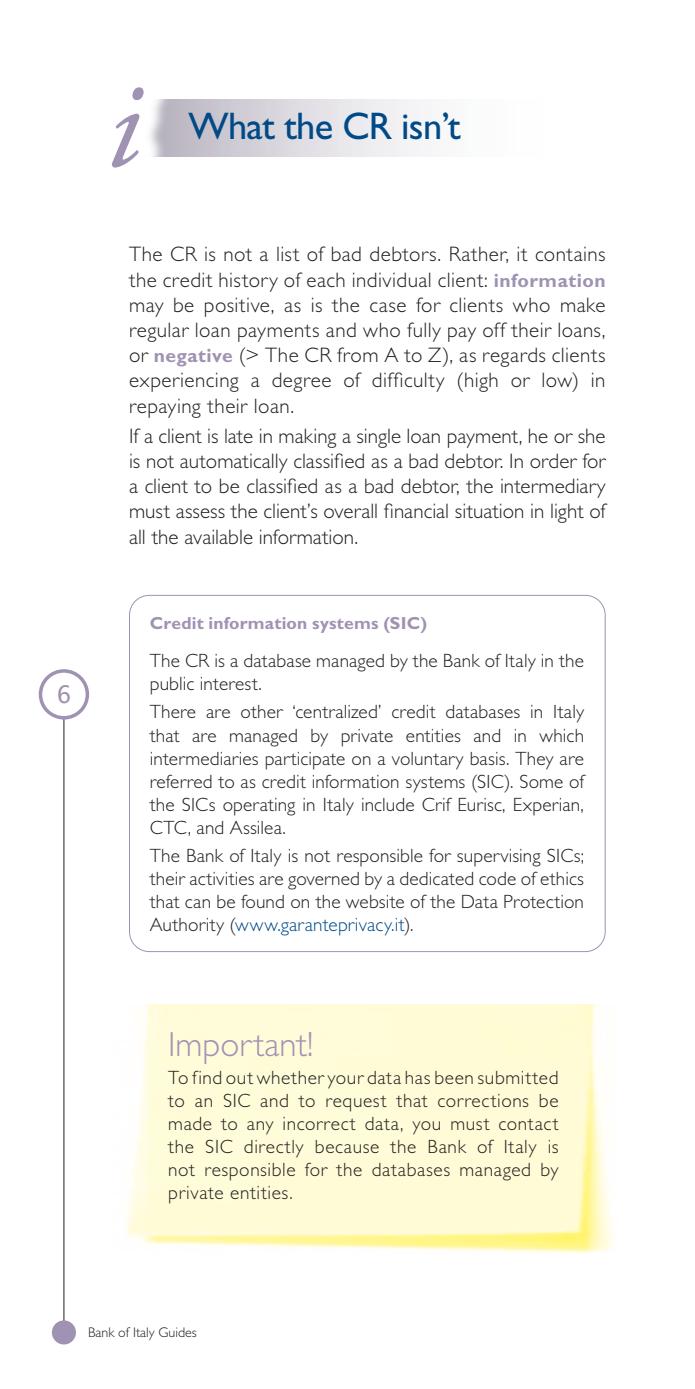
<style>
.page{position:relative;width:695px;height:1389px;background:#fff}
.page>*{position:absolute;margin:0;border:0;box-sizing:border-box;transform-origin:0 0}
.t1{font:italic 127.75px "Adobe Garamond Pro";color:#a092b2}
.t2{font:38.5px "Gill Sans Std";letter-spacing:-.02em;color:#004a87}
.TITOLO_PARAGRAFO{font:300 35px "Gill Sans Std";color:#a092b2}
.t3{font:24.5px "Lucida Console";color:#a092b2}
.PARAGRAFO{font:300 21px/25.2px "Gill Sans Std";letter-spacing:.01em;color:#231f20;text-align:justify}
.PARAGRAFO-2{font:300 19.25px/23.1px "Gill Sans Std";letter-spacing:.01em;color:#231f20;text-align:justify}
.PARAGRAFO-3{font:700 17.5px "Gill Sans Std";letter-spacing:.01em;color:#a092b2}
.t4{font:300 14px "Gill Sans Std";color:#231f20}
.s1{font-weight:700;font-size:19.25px;color:#a092b2}
.s2{color:#004a87}
</style>
<div class="page">
<hr style="left:64px;top:718px;width:1px;height:605px;background:#231f20">
<div style="left:54px;top:1322px;width:20px;height:21px;background:#a092b2;border-radius:50%"></div>
<div style="left:52px;top:1320px;width:24px;height:24px;border:4px solid #a092b2;border-radius:50%"></div>
<div style="left:39px;top:669px;width:50px;height:51px;border:4px solid #a092b2;border-radius:50%"></div>
<div style="left:129px;top:99px;width:476px;height:57px;background:linear-gradient(to right,#c1bcc7,#fff)"></div>
<div style="left:83px;top:58px;width:89px;height:138px;background:#fff"></div>
<img style="left:126px;top:1004px;width:487px;height:249px">
<p class="t3" style="left:56px;top:684px;width:16px">6</p>
<p class="t1" style="left:105px;top:49px;width:37px">i</p>
<p class="t2" style="left:189px;top:104px;width:273px">What the CR isn’t</p>
<p class="PARAGRAFO" style="left:129px;top:242px;width:478px">The CR is not a list of bad debtors. Rather, it contains the credit history of each individual client: <span class="s1">information </span>may be positive, as is the case for clients who make regular loan payments and who fully pay off their loans, or <span class="s1">negative</span> (&gt; The CR from A to Z), as regards clients experiencing a degree of difficulty (high or low) in repaying their loan.</p>
<p class="PARAGRAFO" style="left:129px;top:423px;width:478px">If a client is late in making a single loan payment, he or she is not automatically classified as a bad debtor. In order for a client to be classified as a bad debtor, the intermediary must assess the client’s overall financial situation in light of all the available information.</p>
<p class="PARAGRAFO-3" style="left:150px;top:613px;width:279px">Credit information systems (SIC)</p>
<p class="PARAGRAFO-2" style="left:150px;top:650px;width:435px">The CR is a database managed by the Bank of Italy in the public interest.</p>
<p class="PARAGRAFO-2" style="left:150px;top:701px;width:436px">There are other ‘centralized’ credit databases in Italy that are managed by private entities and in which intermediaries participate on a voluntary basis. They are referred to as credit information systems (SIC). Some of the SICs operating in Italy include Crif Eurisc, Experian, CTC, and Assilea.</p>
<p class="PARAGRAFO-2" style="left:150px;top:844px;width:435px">The Bank of Italy is not responsible for supervising SICs; their activities are governed by a dedicated code of ethics that can be found on the website of the Data Protection Authority (<span class="s2">www.garanteprivacy.it</span>).</p>
<p class="TITOLO_PARAGRAFO" style="left:168px;top:1024px;width:146px">Important!</p>
<p class="PARAGRAFO-2" style="left:168px;top:1066px;width:392px">To find out whether your data has been submitted to an SIC and to request that corrections be made to any incorrect data, you must contact the SIC directly because the Bank of Italy is not responsible for the databases managed by private entities.</p>
<p class="t4" style="left:88px;top:1325px;width:110px">Bank of Italy Guides</p>
</div>
